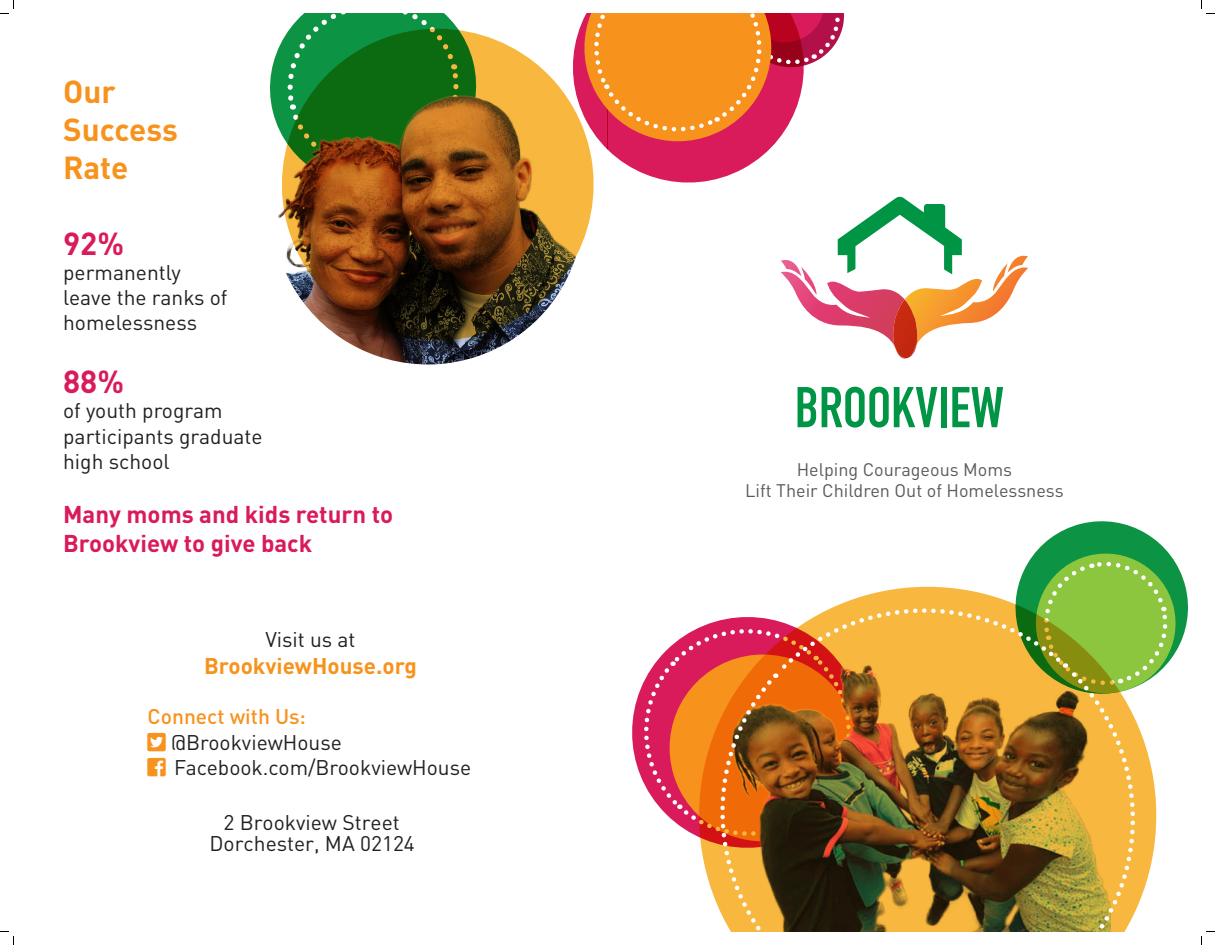
<style>
.page{position:relative;width:1215px;height:945px;background:#fff}
.page>*{position:absolute;margin:0;border:0;box-sizing:border-box;transform-origin:0 0}
.t1{font:700 31.5px/37.8px "DINOT";color:#f7931d}
.t2{font:700 31.5px "DINOT";color:#d91a5b}
.t3{font:700 24px/28.8px "DINOT";color:#d91a5b}
.t4{font:700 22.5px "DINOT";color:#f7931d}
.t5{font:21px/25.2px "DINOT";color:#231f20}
.t6{font:500 21px "DINOT";color:#f7931d}
.t7{font:18px/21.6px "DINOT";color:#585a5c;text-align:center}
.s1{color:#f7931d}
</style>
<div class="page">
<svg style="left:270px;top:14px;width:287px;height:349px;background:#7b723f"></svg>
<svg style="left:557px;top:14px;width:471px;height:345px"></svg>
<img style="left:893px;top:302px;width:10px;height:54px">
<svg style="left:798px;top:387px;width:18px;height:40px"></svg>
<svg style="left:822px;top:387px;width:115px;height:41px"></svg>
<div style="left:941px;top:387px;width:6px;height:40px;background:#009445"></div>
<svg style="left:952px;top:387px;width:51px;height:40px"></svg>
<svg style="left:0;top:0;width:14px;height:14px"></svg>
<svg style="left:0;top:931px;width:14px;height:14px"></svg>
<svg style="left:1201px;top:0;width:14px;height:14px"></svg>
<svg style="left:636px;top:521px;width:579px;height:424px"></svg>
<h1 class="t1" style="left:63px;top:72px;width:116px">Our<br>Success<br>Rate</h1>
<h1 class="t2" style="left:63px;top:223px;width:62px">92%</h1>
<p class="t5" style="left:63px;top:259px;width:166px">permanently leave the ranks of homelessness</p>
<h1 class="t2" style="left:63px;top:361px;width:62px">88%</h1>
<p class="t5" style="left:63px;top:398px;width:201px">of youth program participants graduate high school</p>
<p class="t3" style="left:63px;top:499px;width:331px">Many moms and kids return to<br>Brookview to give back</p>
<p class="t5" style="left:265px;top:626px;width:92px">Visit us at</p>
<p class="t4" style="left:204px;top:651px;width:214px">BrookviewHouse.org</p>
<p class="t6" style="left:148px;top:703px;width:160px">Connect with Us:</p>
<p class="t5" style="left:148px;top:729px;width:196px"><span class="s1">▼▼▼▲❑◆</span> @BrookviewHouse</p>
<p class="t5" style="left:148px;top:754px;width:325px"><span class="s1">□□▲❑◆</span> Facebook.com/BrookviewHouse</p>
<p class="t5" style="left:209px;top:811px;width:207px;line-height:21.1px;text-align:center">2 Brookview Street<br>Dorchester, MA 02124</p>
<p class="t7" style="left:745px;top:458px;width:320px">Helping Courageous Moms<br>Lift Their Children Out of Homelessness</p>
</div>
